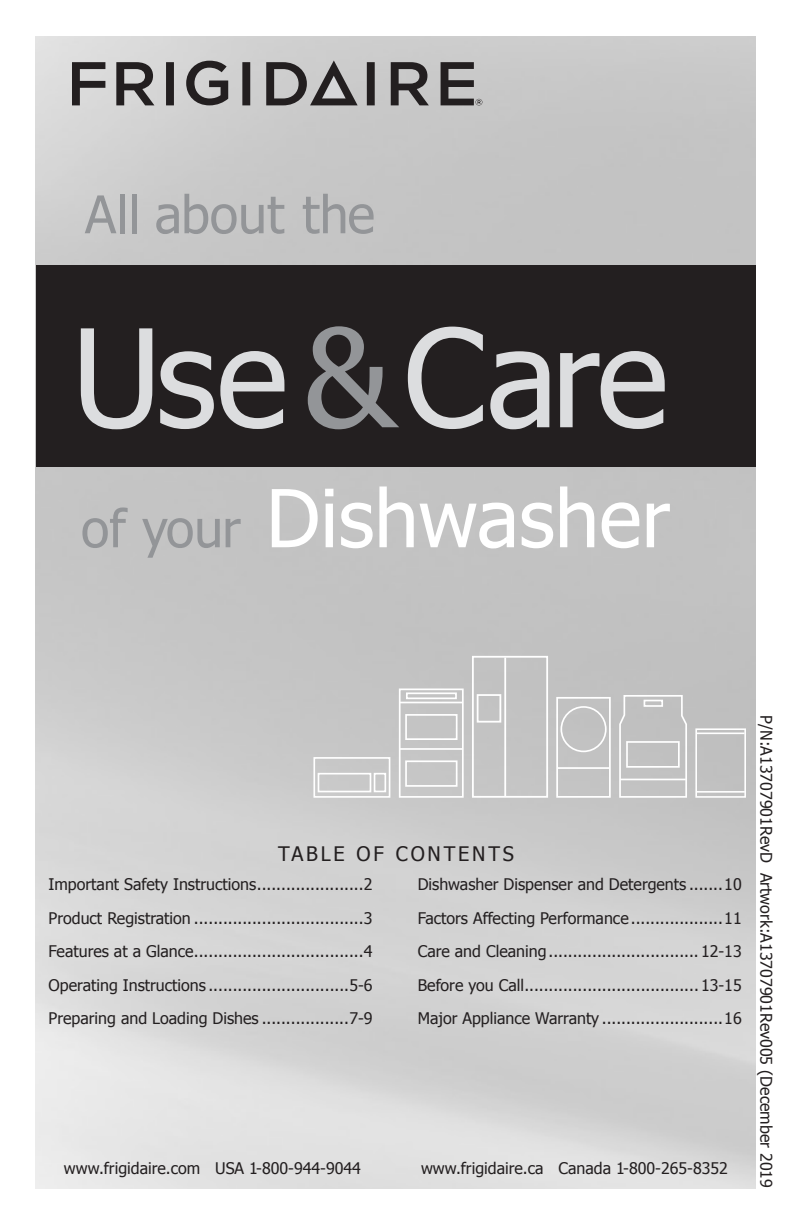
<style>
.page{position:relative;width:792px;height:1224px;background:#fff}
.page>*{position:absolute;margin:0;border:0;box-sizing:border-box;transform-origin:0 0}
.t1{font:136px "Tahoma";letter-spacing:-.025em;color:#dcdddf}
.t2{font:80px "Tahoma";color:#fff}
.t3{font:52px "Tahoma";color:#939598}
.t4{font:20px "Tahoma";letter-spacing:.14em;color:#231f20}
.ID_TOC_1st_Level{font:16px "Tahoma";color:#231f20}
.s1{color:#939598}
.s2{font-size:52px;color:#939598}
</style>
<div class="page">
<img style="left:36px;top:37px;width:720px;height:1152px">
<div style="left:36px;top:265px;width:720px;height:201px;background:#231f20"></div>
<div style="left:556px;top:697px;width:55px;height:101px;border:2px solid #fff"></div>
<div style="left:560px;top:706px;width:47px;height:46px;border:2px solid #fff;border-radius:50%"></div>
<hr style="left:557px;top:767px;width:53px;height:2px;background:#fff">
<div style="left:406px;top:692px;width:51px;height:7px;border:2px solid #fff"></div>
<div style="left:399px;top:689px;width:65px;height:109px;border:2px solid #fff"></div>
<div style="left:405px;top:714px;width:53px;height:26px;border:2px solid #fff"></div>
<div style="left:405px;top:760px;width:53px;height:27px;border:2px solid #fff"></div>
<hr style="left:399px;top:748px;width:63px;height:2px;background:#fff">
<hr style="left:400px;top:702px;width:63px;height:1px;background:#fff">
<div style="left:695px;top:728px;width:51px;height:70px;border:2px solid #fff"></div>
<hr style="left:697px;top:791px;width:48px;height:2px;background:#fff">
<hr style="left:697px;top:733px;width:48px;height:1px;background:#fff">
<svg style="left:618px;top:694px;width:70px;height:105px"></svg>
<div style="left:626px;top:741px;width:54px;height:27px;border:2px solid #fff"></div>
<hr style="left:620px;top:779px;width:66px;height:1px;background:#fff">
<div style="left:644px;top:700px;width:19px;height:7px;border:2px solid #fff"></div>
<div style="left:472px;top:656px;width:76px;height:142px;border:2px solid #fff"></div>
<div style="left:477px;top:694px;width:24px;height:29px;border:2px solid #fff"></div>
<hr style="left:504px;top:658px;width:2px;height:139px;background:#fff">
<div style="left:313px;top:757px;width:77px;height:41px;border:2px solid #fff"></div>
<div style="left:318px;top:773px;width:53px;height:19px;border:2px solid #fff"></div>
<div style="left:374px;top:773px;width:12px;height:19px;border:2px solid #fff"></div>
<svg style="left:367px;top:62px;width:8px;height:43px"></svg>
<svg style="left:186px;top:61px;width:42px;height:44px"></svg>
<svg style="left:72px;top:62px;width:33px;height:43px"></svg>
<svg style="left:116px;top:62px;width:38px;height:43px"></svg>
<svg style="left:166px;top:62px;width:8px;height:43px"></svg>
<svg style="left:242px;top:62px;width:8px;height:43px"></svg>
<svg style="left:391px;top:62px;width:38px;height:43px"></svg>
<svg style="left:266px;top:60px;width:92px;height:45px"></svg>
<svg style="left:441px;top:62px;width:41px;height:43px"></svg>
<h3 class="t3" style="left:85px;top:179px;width:291px">All about the</h3>
<h1 class="t1" style="left:72px;top:287px;width:598px">Use <span class="s1">&amp;</span> Care</h1>
<h2 class="t2" style="left:81px;top:465px;width:591px"><span class="s2">of your</span> Dishwasher</h2>
<p class="t4" style="left:278px;top:841px;width:237px">TABLE OF CONTENTS</p>
<p class="ID_TOC_1st_Level" style="left:49px;top:873px;width:326px">Important Safety Instructions......................2</p>
<p class="ID_TOC_1st_Level" style="left:49px;top:907px;width:326px">Product Registration ...................................3</p>
<p class="ID_TOC_1st_Level" style="left:49px;top:941px;width:326px">Features at a Glance...................................4</p>
<p class="ID_TOC_1st_Level" style="left:49px;top:974px;width:325px">Operating Instructions .............................5-6</p>
<p class="ID_TOC_1st_Level" style="left:49px;top:1008px;width:325px">Preparing and Loading Dishes ..................7-9</p>
<p class="ID_TOC_1st_Level" style="left:418px;top:873px;width:326px">Dishwasher Dispenser and Detergents .......10</p>
<p class="ID_TOC_1st_Level" style="left:418px;top:907px;width:326px">Factors Affecting Performance...................11</p>
<p class="ID_TOC_1st_Level" style="left:418px;top:941px;width:326px">Care and Cleaning............................... 12-13</p>
<p class="ID_TOC_1st_Level" style="left:418px;top:974px;width:326px">Before you Call....................................13-15</p>
<p class="ID_TOC_1st_Level" style="left:418px;top:1008px;width:326px">Major Appliance Warranty .........................16</p>
<p class="ID_TOC_1st_Level" style="left:64px;top:1158px;width:299px">www.frigidaire.com USA 1-800-944-9044</p>
<p class="ID_TOC_1st_Level" style="left:421px;top:1158px;width:308px">www.frigidaire.ca Canada 1-800-265-8352</p>
<p class="ID_TOC_1st_Level" style="left:777px;top:715px;width:474px;rotate:90deg">P/N:A13707901RevD Artwork:A13707901Rev005 (December 2019</p>
</div>
